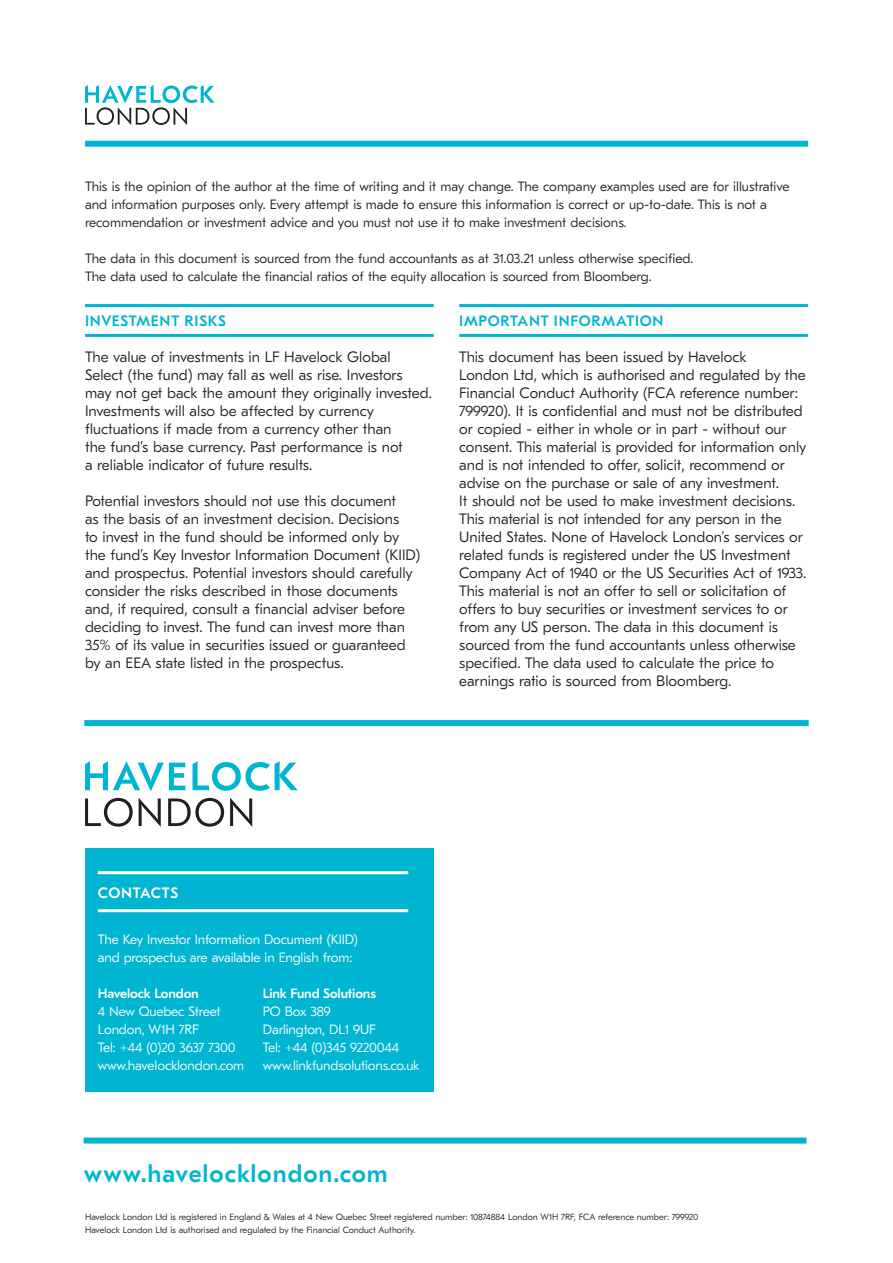
<style>
.page{position:relative;width:893px;height:1263px;background:#fff}
.page>*{position:absolute;margin:0;border:0;box-sizing:border-box;transform-origin:0 0}
.Fund_name{font:500 24.9px "GT Eesti Text";letter-spacing:.04em;color:#00b5d1}
.Fund_name-2{font:300 15px/18px "GT Eesti Text";color:#231f20}
.Fund_name-3{font:500 15px "GT Eesti Text";letter-spacing:.05em;color:#00b5d1}
.Fund_name-4{font:500 15px "GT Eesti Text";letter-spacing:.05em;color:#fff}
.Fund_name-5{font:300 13.5px/18px "GT Eesti Text";color:#231f20}
.Fund_name-6{font:300 13.5px "GT Eesti Text";letter-spacing:-.01em;color:#fff}
.Fund_name-7{font:500 13.5px "GT Eesti Text";letter-spacing:-.01em;color:#fff}
.Fund_name-8{font:300 9px "GT Eesti Text";color:#231f20}
</style>
<div class="page">
<div style="left:85px;top:848px;width:349px;height:244px;background:#00b5d1"></div>
<hr style="left:98px;top:871px;width:310px;height:3px;background:#fff">
<hr style="left:98px;top:909px;width:310px;height:3px;background:#fff">
<svg style="left:85px;top:761px;width:100px;height:30px"></svg>
<svg style="left:193px;top:761px;width:105px;height:30px"></svg>
<svg style="left:168px;top:798px;width:56px;height:29px"></svg>
<svg style="left:139px;top:798px;width:22px;height:29px"></svg>
<svg style="left:230px;top:798px;width:22px;height:29px"></svg>
<svg style="left:85px;top:798px;width:48px;height:29px"></svg>
<div style="left:84px;top:1137px;width:722px;height:6px;background:#00b5d1"></div>
<hr style="left:85px;top:304px;width:349px;height:3px;background:#00b5d1">
<hr style="left:85px;top:334px;width:349px;height:3px;background:#00b5d1">
<hr style="left:459px;top:304px;width:349px;height:3px;background:#00b5d1">
<hr style="left:459px;top:334px;width:349px;height:3px;background:#00b5d1">
<div style="left:84px;top:720px;width:725px;height:6px;background:#00b5d1"></div>
<svg style="left:85px;top:85px;width:130px;height:40px"></svg>
<div style="left:85px;top:141px;width:723px;height:6px;background:#00b5d1"></div>
<p class="Fund_name-5" style="left:85px;top:177px;width:706px">This is the opinion of the author at the time of writing and it may change. The company examples used are for illustrative and information purposes only. Every attempt is made to ensure this information is correct or up-to-date. This is not a recommendation or investment advice and you must not use it to make investment decisions.</p>
<p class="Fund_name-5" style="left:85px;top:249px;width:610px">The data in this document is sourced from the fund accountants as at 31.03.21 unless otherwise specified.</p>
<p class="Fund_name-5" style="left:85px;top:267px;width:568px">The data used to calculate the financial ratios of the equity allocation is sourced from Bloomberg.</p>
<p class="Fund_name-3" style="left:85px;top:313px;width:142px">INVESTMENT RISKS</p>
<p class="Fund_name-2" style="left:85px;top:348px;width:307px">The value of investments in LF Havelock Global</p>
<p class="Fund_name-2" style="left:85px;top:366px;width:348px">Select (the fund) may fall as well as rise. Investors may not get back the amount they originally invested.<br>Investments will also be affected by currency</p>
<p class="Fund_name-2" style="left:85px;top:420px;width:308px">fluctuations if made from a currency other than</p>
<p class="Fund_name-2" style="left:85px;top:438px;width:319px">the fund’s base currency. Past performance is not</p>
<p class="Fund_name-2" style="left:85px;top:456px;width:229px">a reliable indicator of future results.</p>
<p class="Fund_name-2" style="left:85px;top:492px;width:313px">Potential investors should not use this document</p>
<p class="Fund_name-2" style="left:85px;top:510px;width:316px">as the basis of an investment decision. Decisions</p>
<p class="Fund_name-2" style="left:85px;top:528px;width:316px">to invest in the fund should be informed only by</p>
<p class="Fund_name-2" style="left:85px;top:546px;width:336px">the fund’s Key Investor Information Document (KIID) and prospectus. Potential investors should carefully consider the risks described in those documents</p>
<p class="Fund_name-2" style="left:85px;top:600px;width:322px">and, if required, consult a financial adviser before</p>
<p class="Fund_name-2" style="left:85px;top:618px;width:322px">deciding to invest. The fund can invest more than<br>35% of its value in securities issued or guaranteed</p>
<p class="Fund_name-2" style="left:85px;top:654px;width:260px">by an EEA state listed in the prospectus.</p>
<p class="Fund_name-3" style="left:459px;top:313px;width:206px">IMPORTANT INFORMATION</p>
<p class="Fund_name-2" style="left:459px;top:348px;width:289px">This document has been issued by Havelock</p>
<p class="Fund_name-2" style="left:459px;top:366px;width:348px">London Ltd, which is authorised and regulated by the Financial Conduct Authority (FCA reference number:<br>799920). It is confidential and must not be distributed or copied - either in whole or in part - without our consent. This material is provided for information only and is not intended to offer, solicit, recommend or advise on the purchase or sale of any investment.</p>
<p class="Fund_name-2" style="left:459px;top:492px;width:345px">It should not be used to make investment decisions.<br>This material is not intended for any person in the<br>United States. None of Havelock London’s services or</p>
<p class="Fund_name-2" style="left:459px;top:546px;width:333px">related funds is registered under the US Investment</p>
<p class="Fund_name-2" style="left:459px;top:564px;width:349px">Company Act of 1940 or the US Securities Act of 1933.<br>This material is not an offer to sell or solicitation of offers to buy securities or investment services to or from any US person. The data in this document is sourced from the fund accountants unless otherwise specified. The data used to calculate the price to earnings ratio is sourced from Bloomberg.</p>
<p class="Fund_name-4" style="left:98px;top:884px;width:82px">CONTACTS</p>
<p class="Fund_name-6" style="left:98px;top:932px;width:261px">The Key Investor Information Document (KIID)</p>
<p class="Fund_name-6" style="left:98px;top:950px;width:256px">and prospectus are available in English from:</p>
<p class="Fund_name-7" style="left:98px;top:986px;width:103px">Havelock London</p>
<p class="Fund_name-7" style="left:263px;top:986px;width:115px">Link Fund Solutions</p>
<p class="Fund_name-6" style="left:98px;top:1004px;width:124px">4 New Quebec Street</p>
<p class="Fund_name-6" style="left:263px;top:1004px;width:69px">PO Box 389</p>
<p class="Fund_name-6" style="left:98px;top:1022px;width:103px">London, W1H 7RF</p>
<p class="Fund_name-6" style="left:263px;top:1022px;width:115px">Darlington, DL1 9UF</p>
<p class="Fund_name-6" style="left:98px;top:1040px;width:139px">Tel: +44 (0)20 3637 7300</p>
<p class="Fund_name-6" style="left:263px;top:1040px;width:138px">Tel: +44 (0)345 9220044</p>
<p class="Fund_name-6" style="left:98px;top:1058px;width:148px">www.havelocklondon.com</p>
<p class="Fund_name-6" style="left:263px;top:1058px;width:158px">www.linkfundsolutions.co.uk</p>
<p class="Fund_name" style="left:84px;top:1159px;width:305px">www.havelocklondon.com</p>
<p class="Fund_name-8" style="left:85px;top:1212px;width:615px">Havelock London Ltd is registered in England &amp; Wales at 4 New Quebec Street registered number: 10874884 London W1H 7RF, FCA reference number: 799920</p>
<p class="Fund_name-8" style="left:85px;top:1225px;width:332px">Havelock London Ltd is authorised and regulated by the Financial Conduct Authority.</p>
</div>
